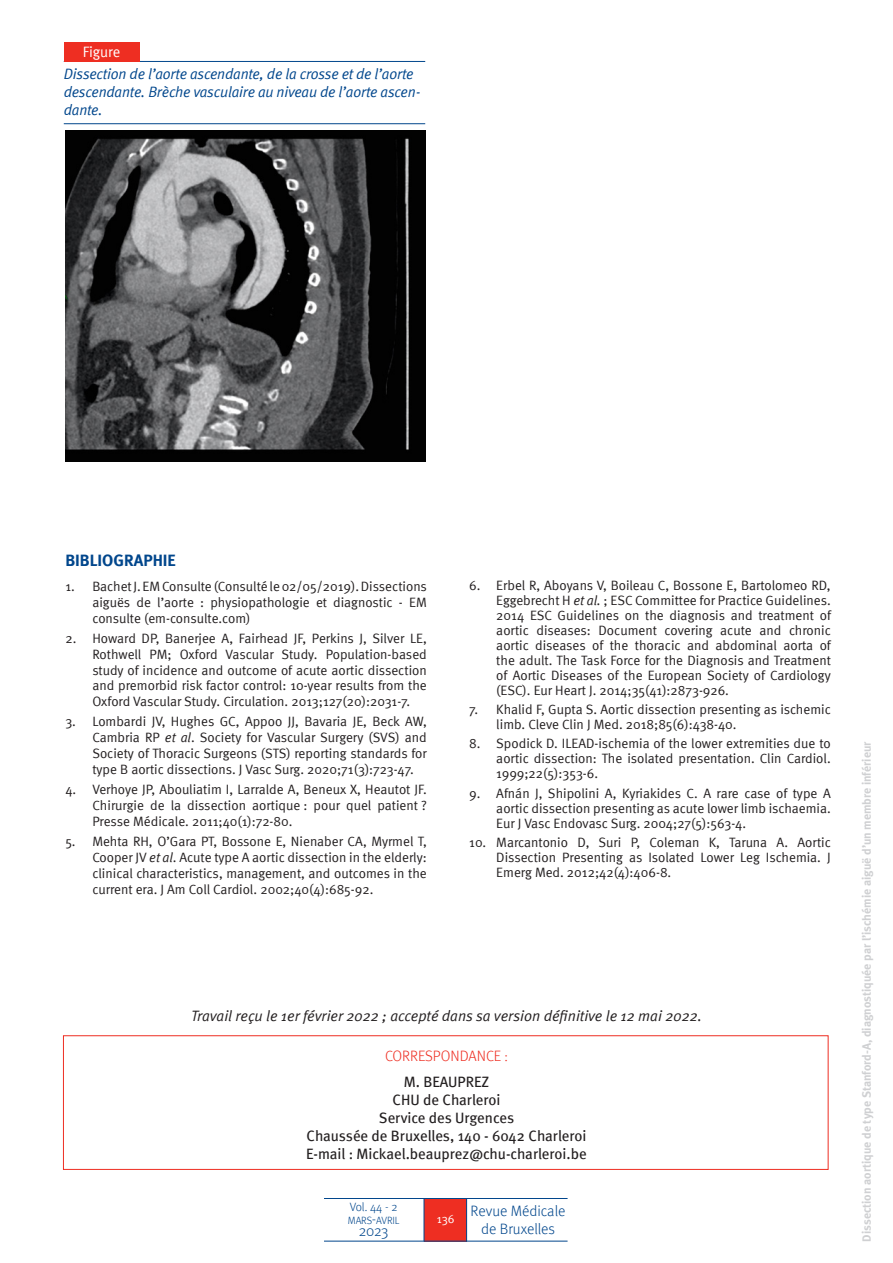
<style>
.page{position:relative;width:893px;height:1263px;background:#fff}
.page>*{position:absolute;margin:0;border:0;box-sizing:border-box;transform-origin:0 0}
.Titre_1{font:700 16.5px "Meta";color:#01468c}
.Texte_Correspondance{font:15px "Meta";color:#231f20}
.Légende_Titre{font:italic 15px/18px "Meta Normal";letter-spacing:-.01em;color:#01468c}
.Travail_reçu_le{font:italic 15px "Meta Normal";color:#231f20}
.t1{font:300 15px/18px "Meta";color:#01468c;text-align:center}
.Titre_correspondance{font:300 15px "Meta";color:#ee2e22}
.Texte_Résumé{font:15px "Meta Normal";color:#fff}
.t2{font:300 15px "Meta";color:#01468c}
.t3{font:13.5px/15.9px "Meta Normal";color:#231f20;text-align:justify}
.t4{font:700 12px "Meta";color:#cfd0d2}
.t5{font:300 12px "Meta";color:#01468c}
.t6{font:12px "Meta Normal";color:#fff}
.t7{font:300 10.5px "Meta";letter-spacing:-.015em;color:#01468c}
.s1{font-style:italic}
.s2{font-style:inherit}
.s3{font-size:15px}
</style>
<div class="page">
<div style="left:424px;top:1198px;width:43px;height:43px;background:#ee2e22"></div>
<hr style="left:324px;top:1241px;width:244px;height:1px;background:#01468c">
<hr style="left:466px;top:1198px;width:1px;height:43px;background:#01468c">
<hr style="left:424px;top:1198px;width:1px;height:43px;background:#01468c">
<hr style="left:324px;top:1198px;width:244px;height:1px;background:#01468c">
<hr style="left:64px;top:61px;width:361px;height:1px;background:#01468c">
<hr style="left:64px;top:123px;width:361px;height:1px;background:#01468c">
<div style="left:64px;top:43px;width:75px;height:19px;background:#ee2e22"></div>
<img style="left:65px;top:130px;width:360px;height:331px">
<div style="left:63px;top:1035px;width:765px;height:135px;border:1px solid #ee2e22"></div>
<p class="Texte_Résumé" style="left:83px;top:43px;width:39px">Figure</p>
<p class="Légende_Titre" style="left:64px;top:64px;width:358px">Dissection de l’aorte ascendante, de la crosse et de l’aorte descendante. Brèche vasculaire au niveau de l’aorte ascen&shy;dante.</p>
<p class="Titre_1" style="left:65px;top:551px;width:112px">BIBLIOGRAPHIE</p>
<p class="t3" style="left:92px;top:578px;width:336px;text-indent:-27px">1. Bachet J. EM Consulte (Consulté le 02/05/2019). Dissections aiguës de l’aorte : physiopathologie et diagnostic - EM consulte (em-consulte.com)</p>
<p class="t3" style="left:92px;top:630px;width:336px;text-indent:-27px">2. Howard DP, Banerjee A, Fairhead JF, Perkins J, Silver LE, Rothwell PM; Oxford Vascular Study. Population-based study of incidence and outcome of acute aortic dissection and premorbid risk factor control: 10-year results from the Oxford Vascular Study. Circulation. 2013;127(20):2031-7.</p>
<p class="t3" style="left:92px;top:714px;width:336px;text-indent:-27px">3. Lombardi JV, Hughes GC, Appoo JJ, Bavaria JE, Beck AW, Cambria RP <span class="s1">et al</span>. Society for Vascular Surgery (SVS) and Society of Thoracic Surgeons (STS) reporting standards for type B aortic dissections. J Vasc Surg. 2020;71(3):723‑47.</p>
<p class="t3" style="left:92px;top:781px;width:336px;text-indent:-27px">4. Verhoye JP, Abouliatim I, Larralde A, Beneux X, Heautot JF.<br>Chirurgie de la dissection aortique : pour quel patient ?<br>Presse Médicale. 2011;40(1):72‑80.</p>
<p class="t3" style="left:92px;top:833px;width:336px;text-indent:-27px">5. Mehta RH, O’Gara PT, Bossone E, Nienaber CA, Myrmel T, Cooper JV <span class="s1">et al</span>. Acute type A aortic dissection in the elderly: clinical characteristics, management, and outcomes in the current era. J Am Coll Cardiol. 2002;40(4):685‑92.</p>
<p class="t3" style="left:496px;top:577px;width:336px;line-height:15px;text-indent:-27px">6. Erbel R, Aboyans V, Boileau C, Bossone E, Bartolomeo RD, Eggebrecht H <span class="s1">et al.</span> ; ESC Committee for Practice Guidelines.<br>2014 ESC Guidelines on the diagnosis and treatment of aortic diseases: Document covering acute and chronic aortic diseases of the thoracic and abdominal aorta of the adult. The Task Force for the Diagnosis and Treatment of Aortic Diseases of the European Society of Cardiology (ESC). Eur Heart J. 2014;35(41):2873-926.</p>
<p class="t3" style="left:496px;top:702px;width:336px;line-height:15px;text-indent:-27px">7. Khalid F, Gupta S. Aortic dissection presenting as ischemic limb. Cleve Clin J Med. 2018;85(6):438‑40.</p>
<p class="t3" style="left:496px;top:736px;width:336px;line-height:15px;text-indent:-27px">8. Spodick D. ILEAD-ischemia of the lower extremities due to aortic dissection: The isolated presentation. Clin Cardiol.<br>1999;22(5):353‑6.</p>
<p class="t3" style="left:496px;top:785px;width:336px;line-height:15px;text-indent:-27px">9. Afnán J, Shipolini A, Kyriakides C. A rare case of type A aortic dissection presenting as acute lower limb ischaemia.<br>Eur J Vasc Endovasc Surg. 2004;27(5):563-4.</p>
<p class="t3" style="left:496px;top:834px;width:336px;line-height:15px;text-indent:-27px">10. Marcantonio D, Suri P, Coleman K, Taruna A. Aortic Dissection Presenting as Isolated Lower Leg Ischemia. J Emerg Med. 2012;42(4):406‑8.</p>
<p class="Travail_reçu_le" style="left:191px;top:1007px;width:512px">Travail reçu le 1er février 2022 ; accepté dans sa version définitive le 12 mai 2022.</p>
<p class="Titre_correspondance" style="left:385px;top:1047px;width:124px">CORRESPONDANCE :</p>
<p class="Texte_Correspondance" style="left:404px;top:1073px;width:87px">M. BEAUPREZ</p>
<p class="Texte_Correspondance" style="left:392px;top:1091px;width:110px">CHU de Charleroi</p>
<p class="Texte_Correspondance" style="left:379px;top:1109px;width:137px">Service des Urgences</p>
<p class="Texte_Correspondance" style="left:306px;top:1127px;width:282px">Chaussée de Bruxelles, 140 - 6042 Charleroi</p>
<p class="Texte_Correspondance" style="left:306px;top:1145px;width:282px">E-mail : Mickael.beauprez@chu-charleroi.be</p>
<p class="t5" style="left:350px;top:1200px;width:49px">Vol. 44 - 2</p>
<p class="t1" style="left:471px;top:1201px;width:96px"><span class="s2">R</span>evue Médicale de Bruxelles</p>
<p class="t6" style="left:437px;top:1211px;width:19px">136</p>
<p class="t7" style="left:348px;top:1215px;width:53px">MARS<span class="s3">-</span>AVRIL</p>
<p class="t2" style="left:359px;top:1222px;width:31px">2023</p>
<p class="t4" style="left:860px;top:1241px;width:501px;rotate:-90deg">Dissection aortique de type Stanford-A, diagnostiquée par l’ischémie aiguë d’un membre inférieur</p>
</div>
